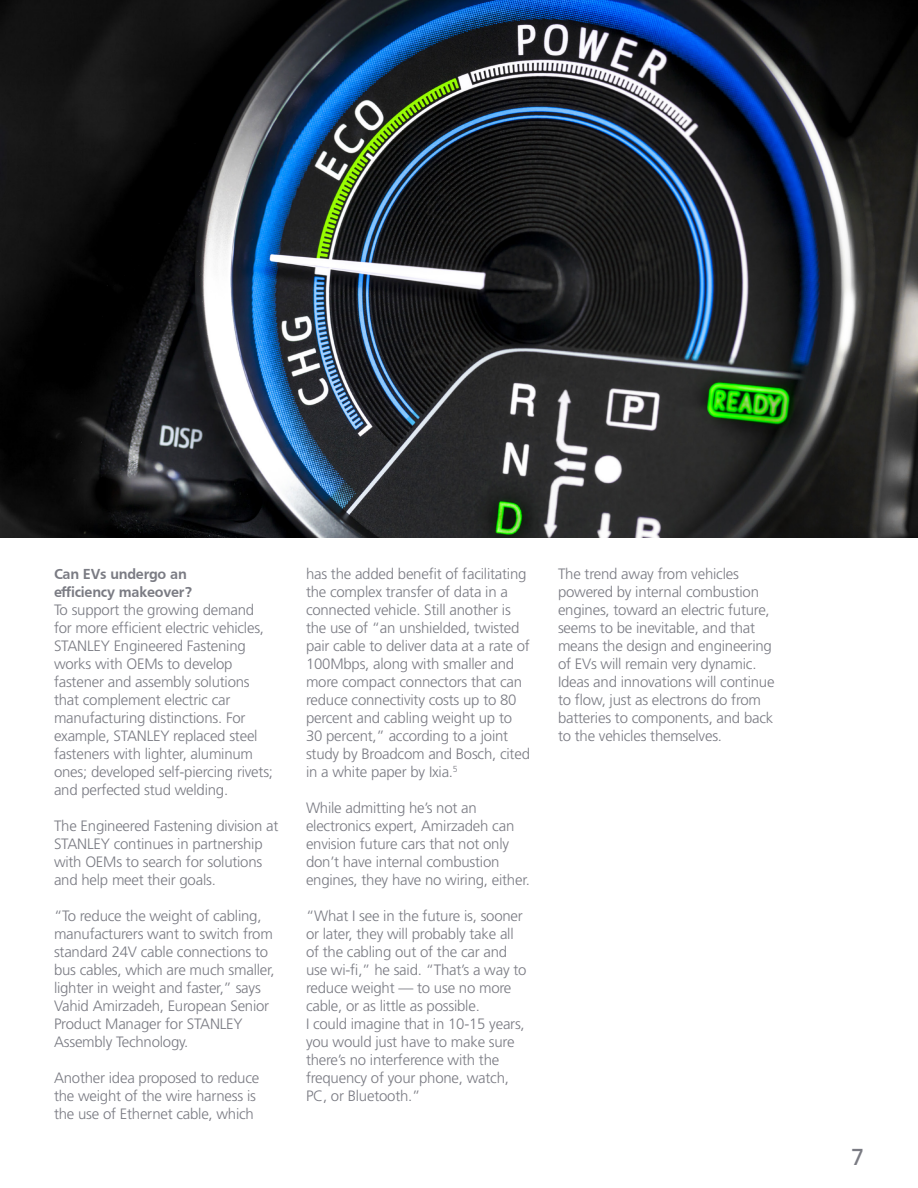
<style>
.page{position:relative;width:918px;height:1188px;background:#fff}
.page>*{position:absolute;margin:0;border:0;box-sizing:border-box;transform-origin:0 0}
.t1{font:24px "Frutiger";color:#7a7b83}
.t2{font:300 15px/18px "Frutiger";letter-spacing:-.015em;color:#7a7b83}
.t3{font:700 15px/18px "Frutiger";letter-spacing:-.015em;color:#7a7b83}
</style>
<div class="page">
<img style="left:0;top:0;width:918px;height:538px">
<p class="t3" style="left:54px;top:565px;width:140px">Can EVs undergo an efficiency makeover?</p>
<p class="t2" style="left:54px;top:601px;width:221px">To support the growing demand for more efficient electric vehicles,<br>STANLEY Engineered Fastening works with OEMs to develop fastener and assembly solutions that complement electric car manufacturing distinctions. For example, STANLEY replaced steel fasteners with lighter, aluminum ones; developed self-piercing rivets; and perfected stud welding.</p>
<p class="t2" style="left:54px;top:817px;width:226px">The Engineered Fastening division at<br>STANLEY continues in partnership with OEMs to search for solutions and help meet their goals.</p>
<p class="t2" style="left:54px;top:907px;width:222px">“To reduce the weight of cabling, manufacturers want to switch from standard 24V cable connections to bus cables, which are much smaller, lighter in weight and faster,” says<br>Vahid Amirzadeh, European Senior<br>Product Manager for STANLEY<br>Assembly Technology.</p>
<p class="t2" style="left:54px;top:1069px;width:207px">Another idea proposed to reduce the weight of the wire harness is the use of Ethernet cable, which</p>
<p class="t2" style="left:306px;top:565px;width:226px">has the added benefit of facilitating the complex transfer of data in a connected vehicle. Still another is the use of “an unshielded, twisted pair cable to deliver data at a rate of 100Mbps, along with smaller and more compact connectors that can reduce connectivity costs up to 80 percent and cabling weight up to 30 percent,” according to a joint study by Broadcom and Bosch, cited in a white paper by Ixia.<sup>5</sup></p>
<p class="t2" style="left:306px;top:799px;width:225px">While admitting he’s not an electronics expert, Amirzadeh can envision future cars that not only don’t have internal combustion engines, they have no wiring, either.</p>
<p class="t2" style="left:306px;top:907px;width:222px">“What I see in the future is, sooner or later, they will probably take all of the cabling out of the car and use wi-fi,” he said. “That’s a way to reduce weight — to use no more cable, or as little as possible.</p>
<p class="t2" style="left:306px;top:1015px;width:220px">I could imagine that in 10-15 years, you would just have to make sure there’s no interference with the frequency of your phone, watch,<br>PC, or Bluetooth.”</p>
<p class="t2" style="left:558px;top:565px;width:218px">The trend away from vehicles powered by internal combustion engines, toward an electric future, seems to be inevitable, and that means the design and engineering of EVs will remain very dynamic.<br>Ideas and innovations will continue to flow, just as electrons do from batteries to components, and back to the vehicles themselves.</p>
<h1 class="t1" style="left:851px;top:1143px;width:14px">7</h1>
</div>
